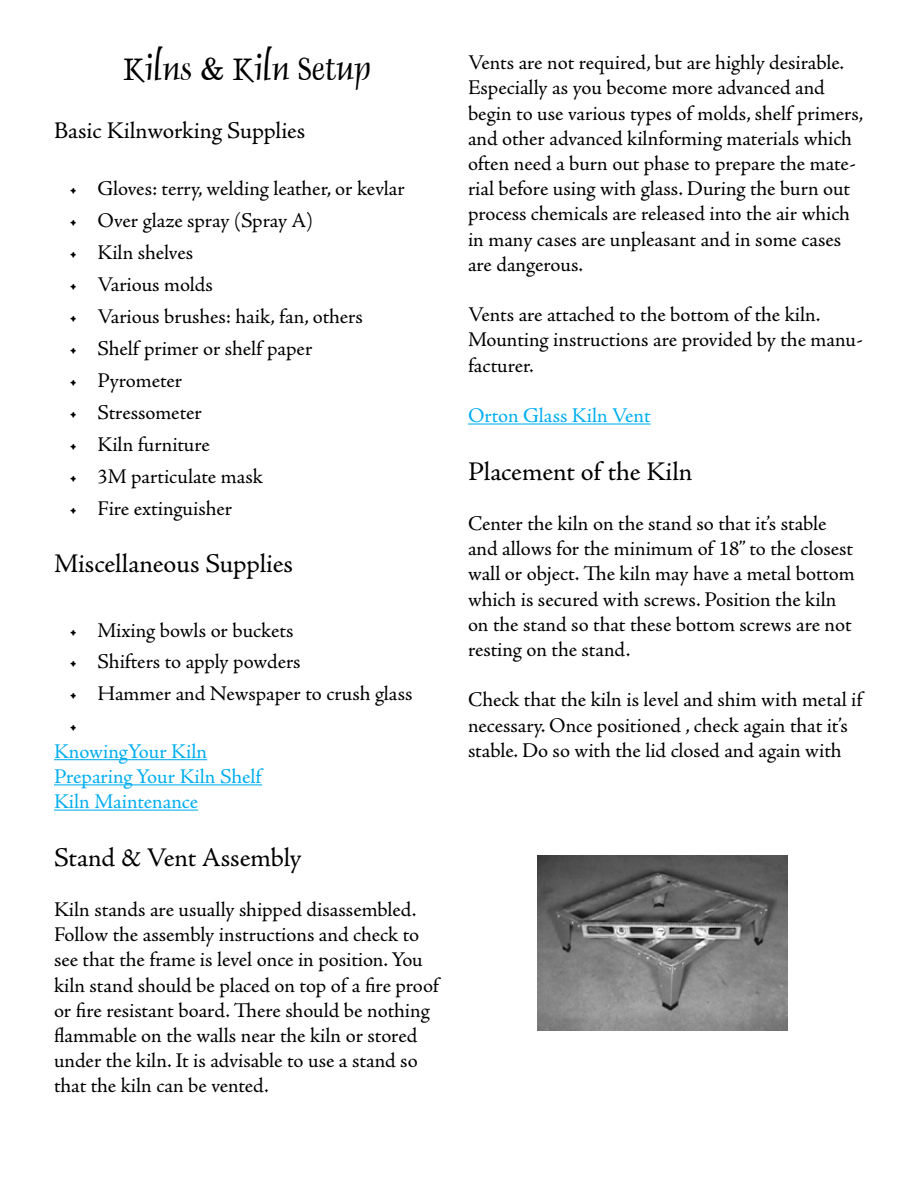
<style>
.page{position:relative;width:918px;height:1188px;background:#fff}
.page>*{position:absolute;margin:0;border:0;box-sizing:border-box;transform-origin:0 0}
.t1{font:36px "Dauphin Plain";color:#000}
.t2{font:27px "Adobe Jenson Pro";letter-spacing:-.005em;color:#000}
.t3{font:24px "Adobe Jenson Pro";letter-spacing:-.005em;color:#000}
.t4{font:21px/25.2px "Adobe Jenson Pro";letter-spacing:-.005em;color:#000}
.t5{font:21px/25.2px "Adobe Jenson Pro";letter-spacing:-.005em;color:#00aeef}
</style>
<div class="page">
<hr style="left:54px;top:759px;width:153px;height:1px;background:#00aeef">
<hr style="left:54px;top:784px;width:208px;height:1px;background:#00aeef">
<hr style="left:54px;top:810px;width:144px;height:1px;background:#00aeef">
<hr style="left:468px;top:423px;width:183px;height:2px;background:#00aeef">
<img style="left:537px;top:855px;width:251px;height:175px">
<h1 class="t1" style="left:123px;top:46px;width:249px">Kilns &amp; Kiln Setup</h1>
<p class="t3" style="left:54px;top:117px;width:253px">Basic Kilnworking Supplies</p>
<p class="t4" style="left:69px;top:176px;width:337px">• Gloves: terry, welding leather, or kevlar</p>
<p class="t4" style="left:69px;top:208px;width:246px">• Over glaze spray (Spray A)</p>
<p class="t4" style="left:69px;top:240px;width:126px">• Kiln shelves</p>
<p class="t4" style="left:69px;top:272px;width:145px">• Various molds</p>
<p class="t4" style="left:69px;top:304px;width:295px">• Various brushes: haik, fan, others</p>
<p class="t4" style="left:69px;top:336px;width:245px">• Shelf primer or shelf paper</p>
<p class="t4" style="left:69px;top:368px;width:115px">• Pyrometer</p>
<p class="t4" style="left:69px;top:400px;width:134px">• Stressometer</p>
<p class="t4" style="left:69px;top:432px;width:142px">• Kiln furniture</p>
<p class="t4" style="left:69px;top:464px;width:195px">• 3M particulate mask</p>
<p class="t4" style="left:69px;top:496px;width:165px">• Fire extinguisher</p>
<p class="t2" style="left:54px;top:548px;width:241px">Miscellaneous Supplies</p>
<p class="t4" style="left:69px;top:618px;width:226px">• Mixing bowls or buckets</p>
<p class="t4" style="left:69px;top:650px;width:233px">• Shifters to apply powders</p>
<p class="t4" style="left:69px;top:678px;width:345px;line-height:32px">• Hammer and Newspaper to crush glass •</p>
<p class="t5" style="left:54px;top:739px;width:209px">KnowingYour Kiln<br>Preparing Your Kiln Shelf<br>Kiln Maintenance</p>
<p class="t2" style="left:54px;top:842px;width:249px">Stand &amp; Vent Assembly</p>
<p class="t4" style="left:54px;top:897px;width:386px">Kiln stands are usually shipped disassembled.<br>Follow the assembly instructions and check to see that the frame is level once in position. You kiln stand should be placed on top of a fire proof or fire resistant board. There should be nothing flammable on the walls near the kiln or stored under the kiln. It is advisable to use a stand so that the kiln can be vented.</p>
<p class="t4" style="left:468px;top:50px;width:397px">Vents are not required, but are highly desirable.<br>Especially as you become more advanced and begin to use various types of molds, shelf primers, and other advanced kilnforming materials which often need a burn out phase to prepare the mate&shy;rial before using with glass. During the burn out process chemicals are released into the air which in many cases are unpleasant and in some cases are dangerous.</p>
<p class="t4" style="left:468px;top:302px;width:396px">Vents are attached to the bottom of the kiln.<br>Mounting instructions are provided by the manu&shy;facturer.</p>
<p class="t5" style="left:468px;top:403px;width:184px">Orton Glass Kiln Vent</p>
<p class="t2" style="left:468px;top:456px;width:226px">Placement of the Kiln</p>
<p class="t4" style="left:468px;top:511px;width:388px">Center the kiln on the stand so that it’s stable and allows for the minimum of 18” to the closest wall or object. The kiln may have a metal bottom which is secured with screws. Position the kiln on the stand so that these bottom screws are not resting on the stand.</p>
<p class="t4" style="left:468px;top:688px;width:396px">Check that the kiln is level and shim with metal if necessary. Once positioned , check again that it’s stable. Do so with the lid closed and again with</p>
</div>
